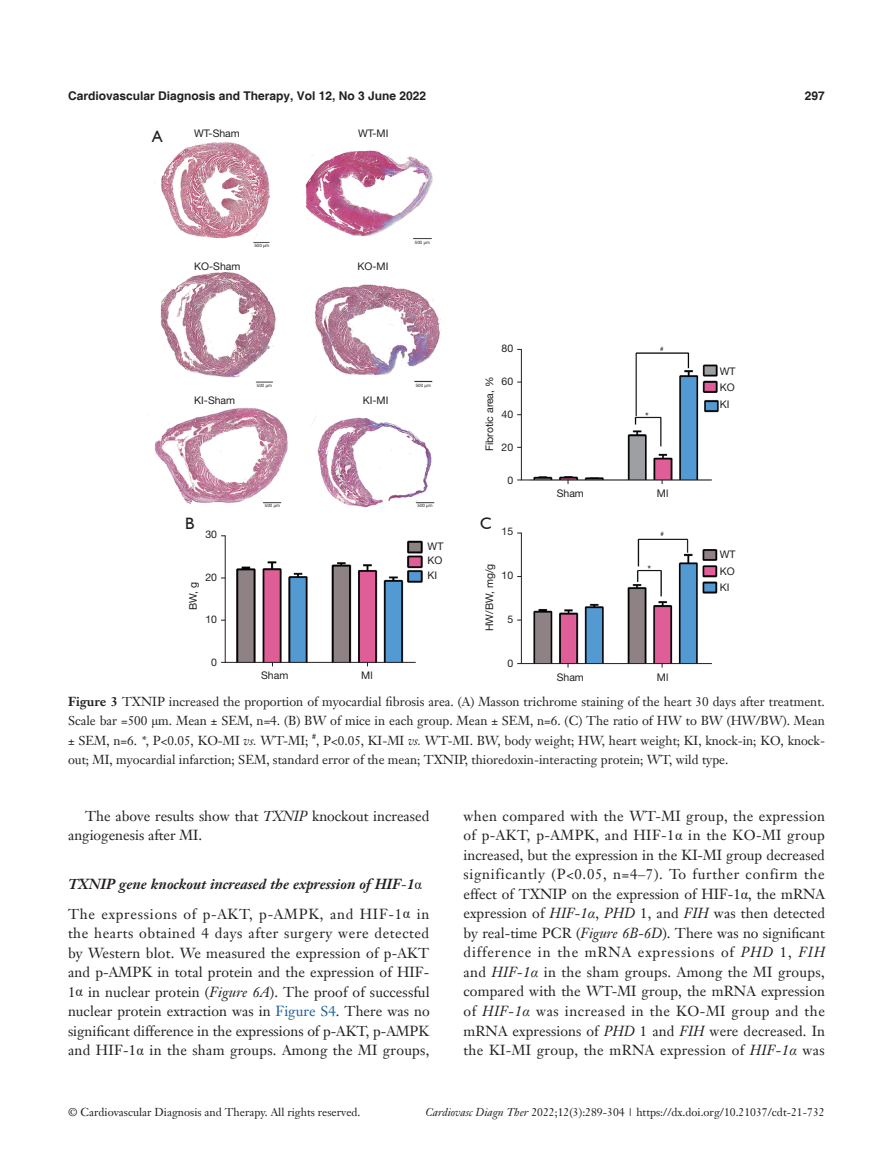
<style>
.page{position:relative;width:893px;height:1170px;background:#fff}
.page>*{position:absolute;margin:0;border:0;box-sizing:border-box;transform-origin:0 0}
.t1{font:16.5px "Humanist 521 BT";color:#231f20}
.t2{font:14.25px/19.5px "Janson Text LT";letter-spacing:.005em;color:#231f20;text-align:justify}
.t3{font:italic 700 14.25px/29.2px "Janson Text LT";color:#231f20}
.t4{font:12.75px/19.5px "Janson Text LT";color:#231f20;text-align:justify}
.t5{font:700 12px "Helvetica";color:#231f20}
.t6{font:11.25px "Janson Text LT";color:#231f20}
.t7{font:10.5px/16.5px "Helvetica Neue LT Pro";color:#231f20;text-align:justify}
.t8{font:7.5px "Janson Text LT";color:#231f20}
.t9{font:6.15px "Helvetica Neue LT Pro";color:#231f20}
.t10{font:4.5px "Helvetica Neue LT Pro";color:#231f20}
.s1{font-weight:700}
.s2{font-family:"Times New Roman"}
.s3{font-style:italic}
.s4{font-weight:400;font-style:normal}
.s5{font-family:"Times New Roman";font-weight:400;font-style:normal}
.s6{color:#175d9e}
.s7{font-family:"Times New Roman";font-style:italic}
</style>
<div class="page">
<img style="left:154px;top:142px;width:565px;height:452px">
<svg style="left:517px;top:532px;width:196px;height:135px"></svg>
<svg style="left:517px;top:348px;width:196px;height:136px"></svg>
<svg style="left:221px;top:534px;width:195px;height:132px"></svg>
<div style="left:149px;top:128px;width:17px;height:17px;background:#fff"></div>
<div style="left:181px;top:514px;width:17px;height:17px;background:#fff"></div>
<div style="left:477px;top:514px;width:17px;height:17px;background:#fff"></div>
<p class="t5" style="left:68px;top:88px;width:360px">Cardiovascular Diagnosis and Therapy, Vol 12, No 3 June 2022</p>
<p class="t5" style="left:805px;top:88px;width:22px">297</p>
<p class="t1" style="left:152px;top:126px;width:12px">A</p>
<p class="t7" style="left:194px;top:124px;width:47px">WT-Sham</p>
<p class="t7" style="left:358px;top:124px;width:32px">WT-MI</p>
<p class="t10" style="left:254px;top:243px;width:17px">500 μm</p>
<p class="t7" style="left:194px;top:258px;width:48px">KO-Sham</p>
<p class="t7" style="left:358px;top:258px;width:32px">KO-MI</p>
<p class="t10" style="left:415px;top:240px;width:17px">500 μm</p>
<p class="t10" style="left:257px;top:382px;width:17px">500 μm</p>
<p class="t7" style="left:194px;top:391px;width:43px">KI-Sham</p>
<p class="t7" style="left:363px;top:391px;width:27px">KI-MI</p>
<p class="t10" style="left:416px;top:382px;width:17px">500 μm</p>
<p class="t10" style="left:265px;top:503px;width:17px">500 μm</p>
<p class="t10" style="left:417px;top:502px;width:17px">500 μm</p>
<p class="t7" style="left:502px;top:339px;width:13px">80</p>
<p class="t7" style="left:502px;top:372px;width:13px">60</p>
<p class="t7" style="left:502px;top:405px;width:13px">40</p>
<p class="t7" style="left:502px;top:438px;width:13px">20</p>
<p class="t7" style="left:507px;top:471px;width:7px">0</p>
<p class="t7" style="left:481px;top:451px;width:76px;rotate:-90deg">Fibrotic area, %</p>
<p class="t1" style="left:185px;top:513px;width:11px">B</p>
<p class="t1" style="left:480px;top:513px;width:13px">C</p>
<p class="t7" style="left:502px;top:523px;width:13px">15</p>
<p class="t7" style="left:502px;top:567px;width:13px">10</p>
<p class="t7" style="left:507px;top:611px;width:7px">5</p>
<p class="t7" style="left:507px;top:655px;width:7px">0</p>
<p class="t7" style="left:205px;top:526px;width:13px">30</p>
<p class="t7" style="left:205px;top:568px;width:13px">20</p>
<p class="t7" style="left:205px;top:611px;width:13px">10</p>
<p class="t7" style="left:211px;top:653px;width:7px">0</p>
<p class="t7" style="left:428px;top:538px;width:17px;line-height:14.9px">WT KO KI</p>
<p class="t7" style="left:481px;top:631px;width:69px;rotate:-90deg">HW/BW, mg/g</p>
<p class="t7" style="left:185px;top:610px;width:30px;rotate:-90deg">BW, g</p>
<p class="t7" style="left:261px;top:667px;width:29px">Sham</p>
<p class="t7" style="left:361px;top:667px;width:13px">Ml</p>
<p class="t9" style="left:660px;top:345px;width:5px">#</p>
<p class="t7" style="left:645px;top:407px;width:5px">*</p>
<p class="t7" style="left:557px;top:485px;width:29px">Sham</p>
<p class="t7" style="left:657px;top:485px;width:13px">Ml</p>
<p class="t9" style="left:661px;top:530px;width:5px">#</p>
<p class="t7" style="left:647px;top:560px;width:5px">*</p>
<p class="t7" style="left:557px;top:668px;width:29px">Sham</p>
<p class="t7" style="left:657px;top:668px;width:13px">Ml</p>
<p class="t7" style="left:720px;top:362px;width:17px">WT KO KI</p>
<p class="t7" style="left:720px;top:546px;width:17px">WT KO KI</p>
<p class="t4" style="left:68px;top:691px;width:758px"><span class="s1">Figure 3</span> TXNIP increased the proportion of myocardial fibrosis area. (A) Masson trichrome staining of the heart 30 days after treatment.<br>Scale bar =500 <span class="s2">μ</span>m. Mean ± SEM, n=4. (B) BW of mice in each group. Mean ± SEM, n=6. (C) The ratio of HW to BW (HW/BW). Mean ± SEM, n=6. <span class="s3">*</span>, P&lt;0.05, KO-MI <span class="s3">vs.</span> WT-MI;</p>
<p class="t8" style="left:312px;top:731px;width:5px">#</p>
<p class="t4" style="left:68px;top:730px;width:758px;text-indent:248px">, P&lt;0.05, KI-MI <span class="s3">vs.</span> WT-MI. BW, body weight; HW, heart weight; KI, knock-in; KO, knock&shy;out; MI, myocardial infarction; SEM, standard error of the mean; TXNIP, thioredoxin-interacting protein; WT, wild type.</p>
<p class="t2" style="left:68px;top:806px;width:363px;text-indent:17px">The above results show that <span class="s3">TXNIP</span> knockout increased angiogenesis after MI.</p>
<p class="t3" style="left:68px;top:869px;width:363px">TXNIP gene knockout increased the expression of HIF<span class="s4">-</span>1<span class="s5">α<br></span><span class="s4">The expressions of p-AKT, p-AMPK, and HIF-1</span><span class="s5">α</span> <span class="s4">in</span></p>
<p class="t2" style="left:68px;top:923px;width:363px">the hearts obtained 4 days after surgery were detected by Western blot. We measured the expression of p-AKT and p-AMPK in total protein and the expression of HIF-1<span class="s2">α</span> in nuclear protein (<span class="s3">Figure 6A</span>). The proof of successful nuclear protein extraction was in <span class="s6">Figure S4</span>. There was no significant difference in the expressions of p-AKT, p-AMPK and HIF-1<span class="s2">α</span> in the sham groups. Among the MI groups,</p>
<p class="t2" style="left:463px;top:806px;width:363px">when compared with the WT-MI group, the expression of p-AKT, p-AMPK, and HIF-1<span class="s2">α</span> in the KO-MI group increased, but the expression in the KI-MI group decreased significantly (P&lt;0.05, n=4–7). To further confirm the effect of TXNIP on the expression of HIF-1<span class="s2">α</span>, the mRNA expression of <span class="s3">HIF-1</span><span class="s7">α</span>, <span class="s3">PHD</span> 1, and <span class="s3">FIH</span> was then detected by real-time PCR (<span class="s3">Figure 6B-6D</span>). There was no significant difference in the mRNA expressions of <span class="s3">PHD</span> 1, <span class="s3">FIH </span>and <span class="s3">HIF-1</span><span class="s7">α</span> in the sham groups. Among the MI groups, compared with the WT-MI group, the mRNA expression of <span class="s3">HIF-1</span><span class="s7">α</span> was increased in the KO-MI group and the mRNA expressions of <span class="s3">PHD</span> 1 and <span class="s3">FIH</span> were decreased. In the KI-MI group, the mRNA expression of <span class="s3">HIF-1</span><span class="s7">α</span> was</p>
<p class="t6" style="left:68px;top:1104px;width:294px">© Cardiovascular Diagnosis and Therapy. All rights reserved.</p>
<p class="t6" style="left:425px;top:1104px;width:401px"><span class="s3">Cardiovasc Diagn Ther</span> 2022;12(3):289-304 | https://dx.doi.org/10.21037/cdt-21-732</p>
</div>
